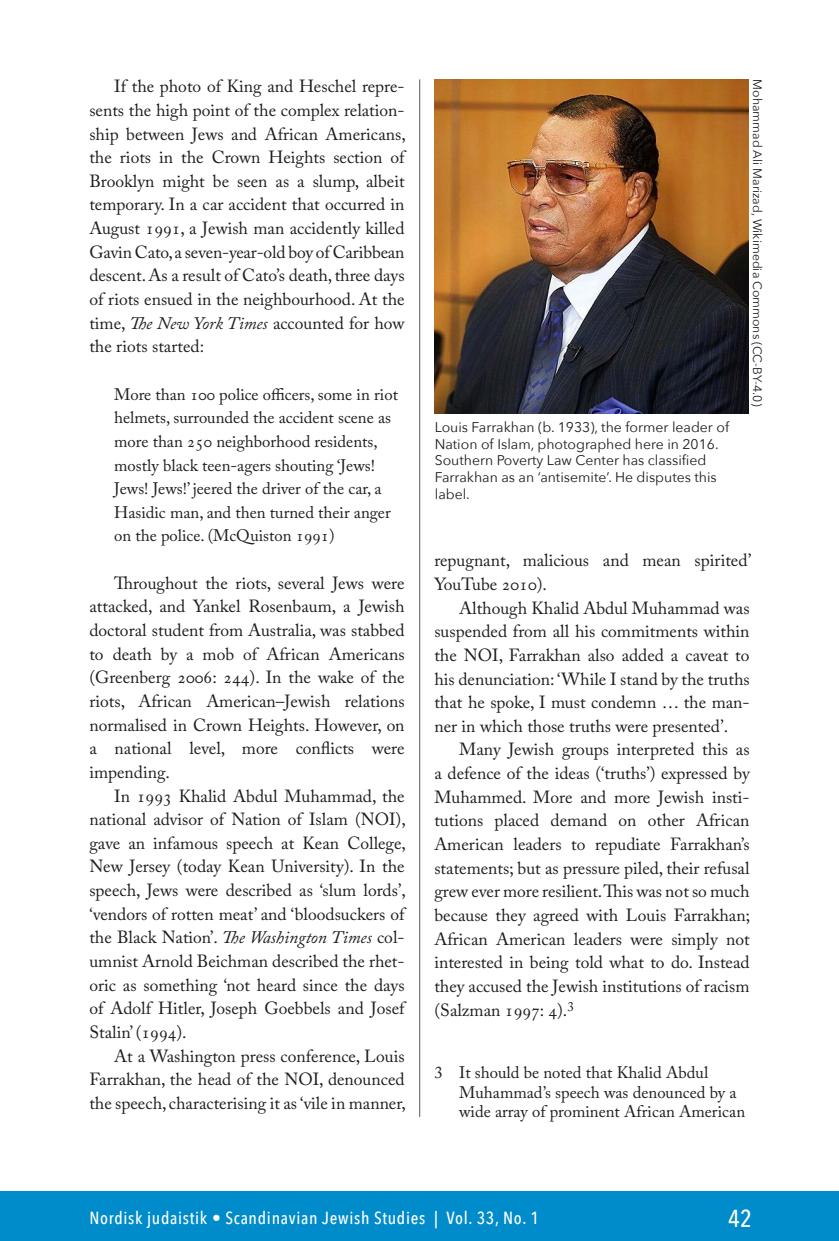
<style>
.page{position:relative;width:839px;height:1241px;background:#fff}
.page>*{position:absolute;margin:0;border:0;box-sizing:border-box;transform-origin:0 0}
.t1{font:500 24.5px "Avenir Next Condensed";color:#fff}
.Leipis{font:17.5px/23.6px "Adobe Caslon Pro";color:#1d1d1b;text-align:justify}
.t2{font:500 17.5px "Avenir Next Condensed";letter-spacing:.04em;color:#fff}
.Lainaus{font:16.62px/23.6px "Adobe Caslon Pro";color:#1d1d1b}
.Viitteet{font:16.62px/19.2px "Adobe Caslon Pro";color:#1d1d1b}
.Kuvateksti{font:14px/16.6px "Avenir Next";color:#1d1d1b}
.Kuvateksti-2{font:12.25px "Avenir Next";color:#1d1d1b}
.s1{font-style:italic}
</style>
<div class="page">
<div style="left:0;top:1191px;width:838px;height:49px;background:#008bcb"></div>
<hr style="left:419px;top:79px;width:1px;height:1037px;background:#575756">
<img style="left:434px;top:79px;width:314px;height:334px">
<p class="Leipis" style="left:89px;top:74px;width:319px;text-align:left;text-indent:25px">If the photo of King and Heschel repre&shy;sents the high point of the complex relation&shy;ship between Jews and African Americans, the riots in the Crown Heights section of Brooklyn might be seen as a slump, albeit temporary. In a car accident that occurred in August 1991, a Jewish man accidently killed Gavin Cato, a seven-year-old boy of Caribbean descent. As a result of Cato’s death, three days of riots ensued in the neighbourhood. At the time, <span class="s1">The New York Times</span> accounted for how the riots started:</p>
<p class="Lainaus" style="left:114px;top:382px;width:285px">More than 100 police officers, some in riot helmets, surrounded the accident scene as more than 250 neighborhood residents, mostly black teen-agers shouting ‘Jews!<br>Jews! Jews!’ jeered the driver of the car, a Hasidic man, and then turned their anger on the police. (McQuiston 1991)</p>
<p class="Leipis" style="left:89px;top:571px;width:317px;text-indent:25px">Throughout the riots, several Jews were attacked, and Yankel Rosenbaum, a Jewish doctoral student from Australia, was stabbed to death by a mob of African Americans (Greenberg 2006: 244). In the wake of the riots, African American–Jewish relations normalised in Crown Heights. However, on a national level, more conflicts were impending.</p>
<p class="Leipis" style="left:89px;top:783px;width:319px;text-indent:25px">In 1993 Khalid Abdul Muhammad, the national advisor of Nation of Islam (NOI), gave an infamous speech at Kean College, New Jersey (today Kean University). In the speech, Jews were described as ‘slum lords’, ‘vendors of rotten meat’ and ‘bloodsuckers of the Black Nation’. <span class="s1">The Washington Times</span> col&shy;umnist Arnold Beichman described the rhet&shy;oric as something ‘not heard since the days of Adolf Hitler, Joseph Goebbels and Josef Stalin’ (1994).</p>
<p class="Leipis" style="left:89px;top:1043px;width:318px;text-indent:25px">At a Washington press conference, Louis Farrakhan, the head of the NOI, denounced the speech, characterising it as ‘vile in manner,</p>
<p class="Kuvateksti" style="left:434px;top:418px;width:296px">Louis Farrakhan (b. 1933), the former leader of Nation of Islam, photographed here in 2016.<br>Southern Poverty Law Center has classified Farrakhan as an ‘antisemite’. He disputes this label.</p>
<p class="Kuvateksti-2" style="left:767px;top:79px;width:328px;rotate:90deg">Mohammad Ali Marizad, Wikimedia Commons (CC-BY-4.0)</p>
<p class="Leipis" style="left:434px;top:548px;width:318px">repugnant, malicious and mean spirited’<br>YouTube 2010).</p>
<p class="Leipis" style="left:434px;top:595px;width:317px;text-indent:25px">Although Khalid Abdul Muhammad was suspended from all his commitments within the NOI, Farrakhan also added a caveat to his denunciation: ‘While I stand by the truths that he spoke, I must condemn … the man&shy;ner in which those truths were presented’.</p>
<p class="Leipis" style="left:434px;top:737px;width:317px;text-indent:25px">Many Jewish groups interpreted this as a defence of the ideas (‘truths’) expressed by Muhammed. More and more Jewish insti&shy;tutions placed demand on other African American leaders to repudiate Farrakhan’s statements; but as pressure piled, their refusal grew ever more resilient. This was not so much because they agreed with Louis Farrakhan; African American leaders were simply not interested in being told what to do. Instead they accused the Jewish institutions of racism (Salzman 1997: 4).<sup>3</sup></p>
<p class="Viitteet" style="left:459px;top:1062px;width:287px;text-indent:-25px">3 It should be noted that Khalid Abdul<br>Muhammad’s speech was denounced by a wide array of prominent African American</p>
<p class="t2" style="left:89px;top:1207px;width:451px">Nordisk judaistik • Scandinavian Jewish Studies | Vol. 33, No. 1</p>
<h1 class="t1" style="left:728px;top:1203px;width:25px">42</h1>
</div>
